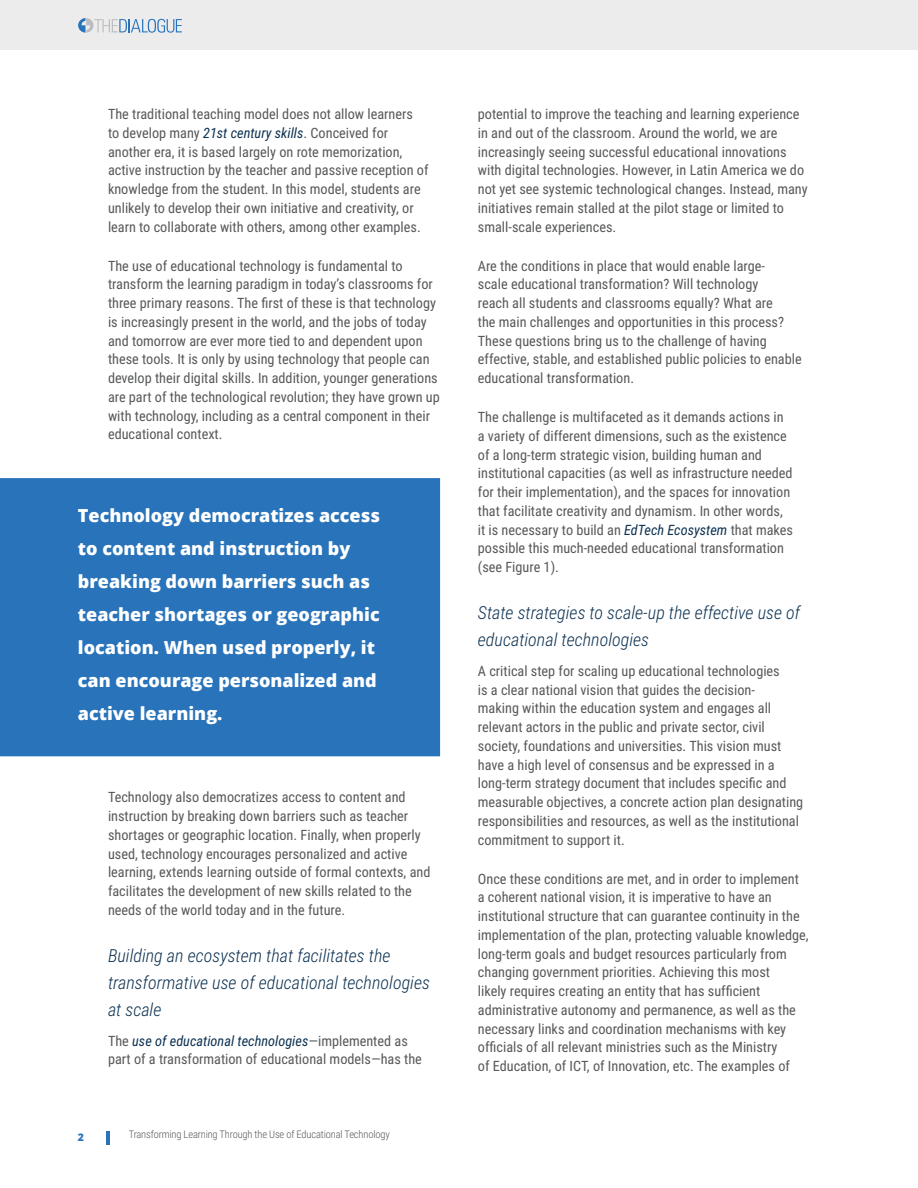
<style>
.page{position:relative;width:918px;height:1188px;background:#fff}
.page>*{position:absolute;margin:0;border:0;box-sizing:border-box;transform-origin:0 0}
.Callout_-_12_5_-_whi{font:800 18px/33px "Open Sans";color:#fff}
.Content_-_Subhead_2{font:italic 300 18px/27px "Roboto Condensed";color:#0c3151}
.Content_-_Body_text{font:14.25px/18.8px "Roboto Condensed";color:#57585a}
.t1{font:300 10.5px "Roboto Condensed";letter-spacing:-.015em;color:#57585a}
.t2{font:800 10.5px "Open Sans";color:#2873ba}
.s1{font-style:italic;color:#0c3151}
</style>
<div class="page">
<div style="left:0;top:0;width:918px;height:50px;background:#ececed"></div>
<hr style="left:106px;top:1131px;width:3px;height:14px;background:#2873ba">
<svg style="left:78px;top:18px;width:104px;height:15px"></svg>
<div style="left:0;top:478px;width:440px;height:278px;background:#2873ba"></div>
<p class="Content_-_Body_text" style="left:108px;top:104px;width:322px">The traditional teaching model does not allow learners<br>to develop many <span class="s1">21st century skills</span>. Conceived for another era, it is based largely on rote memorization, active instruction by the teacher and passive reception of knowledge from the student. In this model, students are unlikely to develop their own initiative and creativity, or learn to collaborate with others, among other examples.</p>
<p class="Content_-_Body_text" style="left:108px;top:256px;width:333px">The use of educational technology is fundamental to transform the learning paradigm in today’s classrooms for three primary reasons. The first of these is that technology is increasingly present in the world, and the jobs of today and tomorrow are ever more tied to and dependent upon these tools. It is only by using technology that people can develop their digital skills. In addition, younger generations are part of the technological revolution; they have grown up with technology, including as a central component in their educational context.</p>
<p class="Callout_-_12_5_-_whi" style="left:78px;top:498px;width:304px">Technology democratizes access to content and instruction by breaking down barriers such as teacher shortages or geographic location. When used properly, it can encourage personalized and active learning.</p>
<p class="Content_-_Body_text" style="left:108px;top:787px;width:324px">Technology also democratizes access to content and instruction by breaking down barriers such as teacher shortages or geographic location. Finally, when properly used, technology encourages personalized and active learning, extends learning outside of formal contexts, and facilitates the development of new skills related to the needs of the world today and in the future.</p>
<p class="Content_-_Subhead_2" style="left:108px;top:942px;width:323px">Building an ecosystem that facilitates the transformative use of educational technologies at scale</p>
<p class="Content_-_Body_text" style="left:108px;top:1031px;width:315px">The <span class="s1">use of educational technologies</span>—implemented as part of a transformation of educational models—has the</p>
<p class="t2" style="left:78px;top:1129px;width:8px">2</p>
<p class="t1" style="left:129px;top:1127px;width:263px">Transforming Learning Through the Use of Educational Technology</p>
<p class="Content_-_Body_text" style="left:478px;top:104px;width:331px">potential to improve the teaching and learning experience in and out of the classroom. Around the world, we are increasingly seeing successful educational innovations with digital technologies. However, in Latin America we do not yet see systemic technological changes. Instead, many initiatives remain stalled at the pilot stage or limited to small-scale experiences.</p>
<p class="Content_-_Body_text" style="left:478px;top:256px;width:325px">Are the conditions in place that would enable large-<br>scale educational transformation? Will technology<br>reach all students and classrooms equally? What are<br>the main challenges and opportunities in this process?<br>These questions bring us to the challenge of having effective, stable, and established public policies to enable educational transformation.</p>
<p class="Content_-_Body_text" style="left:478px;top:407px;width:317px">The challenge is multifaceted as it demands actions in a variety of different dimensions, such as the existence of a long-term strategic vision, building human and institutional capacities (as well as infrastructure needed for their implementation), and the spaces for innovation that facilitate creativity and dynamism. In other words, it is necessary to build an <span class="s1">EdTech Ecosystem</span> that makes possible this much-needed educational transformation (see Figure 1).</p>
<p class="Content_-_Subhead_2" style="left:478px;top:599px;width:324px">State strategies to scale-up the effective use of educational technologies</p>
<p class="Content_-_Body_text" style="left:478px;top:661px;width:327px">A critical step for scaling up educational technologies<br>is a clear national vision that guides the decision-<br>making within the education system and engages all relevant actors in the public and private sector, civil society, foundations and universities. This vision must have a high level of consensus and be expressed in a long-term strategy document that includes specific and measurable objectives, a concrete action plan designating responsibilities and resources, as well as the institutional commitment to support it.</p>
<p class="Content_-_Body_text" style="left:478px;top:869px;width:332px">Once these conditions are met, and in order to implement a coherent national vision, it is imperative to have an institutional structure that can guarantee continuity in the implementation of the plan, protecting valuable knowledge, long-term goals and budget resources particularly from changing government priorities. Achieving this most<br>likely requires creating an entity that has sufficient administrative autonomy and permanence, as well as the necessary links and coordination mechanisms with key officials of all relevant ministries such as the Ministry<br>of Education, of ICT, of Innovation, etc. The examples of</p>
</div>
